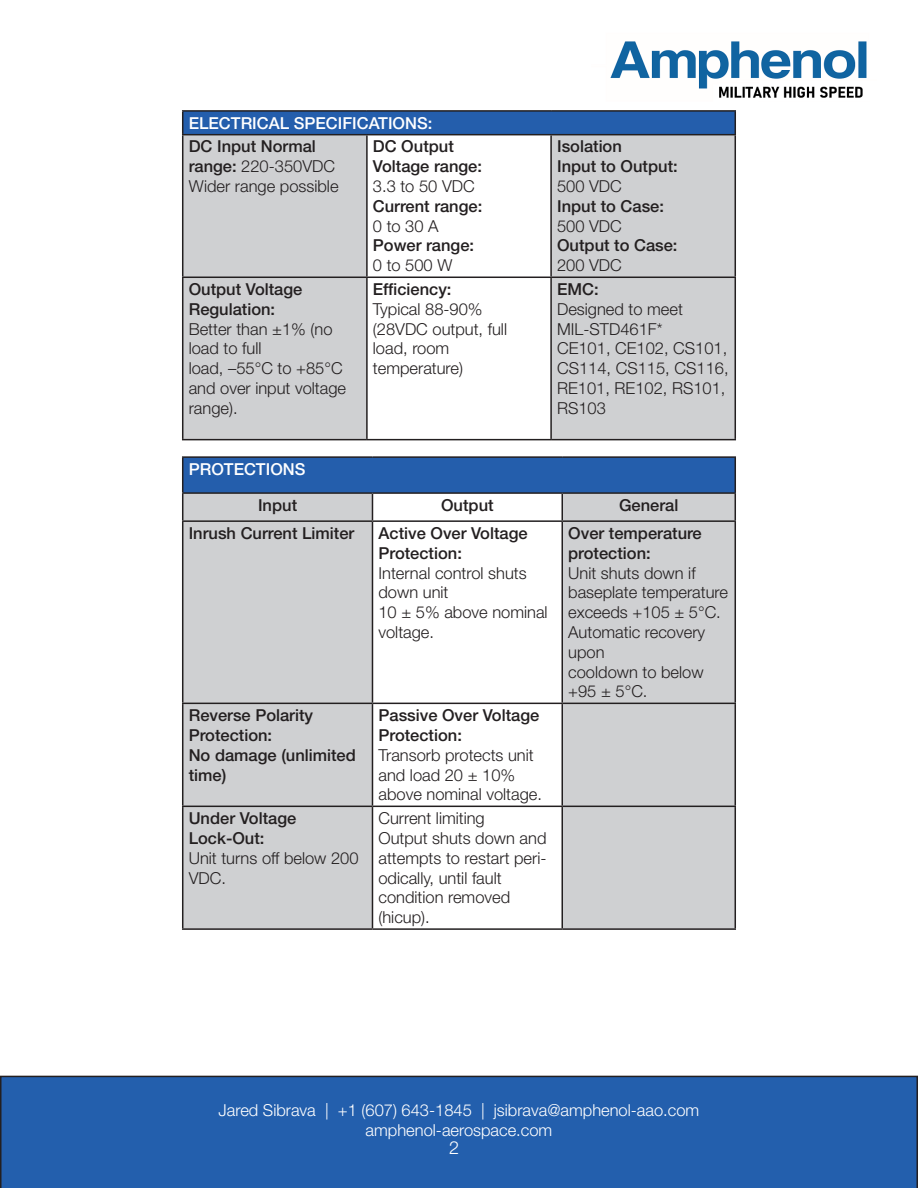
<style>
.page{position:relative;width:918px;height:1188px;background:#fff}
.page>*{position:absolute;margin:0;border:0;box-sizing:border-box;transform-origin:0 0}
.t1{font:300 18px "Helvetica Neue LT Std";color:#fff}
.t2{font:300 16.5px/19.8px "Helvetica Neue LT Std";color:#231f20}
.t3{font:500 16.5px/19.8px "Helvetica Neue LT Std";color:#231f20}
.t4{font:300 16.5px/19.8px "Helvetica Neue LT Std";color:#fff;text-align:center}
.t5{font:500 16.5px "Helvetica Neue LT Std";color:#fff}
.s1{font-weight:300}
</style>
<div class="page">
<img style="left:610px;top:41px;width:257px;height:57px">
<div style="left:0;top:1076px;width:918px;height:112px;background:#235fad"></div>
<div style="left:183px;top:111px;width:552px;height:24px;background:#245eac"></div>
<svg style="left:183px;top:135px;width:552px;height:304px;fill:#cfd0d2"></svg>
<hr style="left:182px;top:110px;width:185px;height:2px;background:#231f20">
<svg style="left:182px;top:112px;width:1px;height:22px"></svg>
<hr style="left:367px;top:110px;width:184px;height:2px;background:#231f20">
<hr style="left:551px;top:110px;width:185px;height:2px;background:#231f20">
<svg style="left:735px;top:112px;width:1px;height:22px"></svg>
<hr style="left:182px;top:134px;width:185px;height:1px;background:#231f20">
<hr style="left:182px;top:135px;width:1px;height:142px;background:#231f20">
<hr style="left:367px;top:134px;width:184px;height:1px;background:#231f20">
<hr style="left:366px;top:135px;width:2px;height:142px;background:#231f20">
<hr style="left:551px;top:134px;width:185px;height:1px;background:#231f20">
<hr style="left:550px;top:135px;width:2px;height:142px;background:#231f20">
<hr style="left:735px;top:135px;width:1px;height:142px;background:#231f20">
<hr style="left:182px;top:277px;width:185px;height:1px;background:#231f20">
<hr style="left:182px;top:278px;width:1px;height:161px;background:#231f20">
<hr style="left:367px;top:277px;width:184px;height:1px;background:#231f20">
<hr style="left:366px;top:278px;width:2px;height:161px;background:#231f20">
<hr style="left:551px;top:277px;width:185px;height:1px;background:#231f20">
<hr style="left:550px;top:278px;width:2px;height:161px;background:#231f20">
<hr style="left:735px;top:278px;width:1px;height:161px;background:#231f20">
<hr style="left:182px;top:439px;width:185px;height:1px;background:#231f20">
<hr style="left:367px;top:439px;width:184px;height:1px;background:#231f20">
<hr style="left:551px;top:439px;width:185px;height:1px;background:#231f20">
<div style="left:183px;top:457px;width:552px;height:36px;background:#245eac"></div>
<svg style="left:183px;top:494px;width:552px;height:434px;fill:#cfd0d2"></svg>
<hr style="left:182px;top:456px;width:190px;height:2px;background:#231f20">
<hr style="left:182px;top:458px;width:1px;height:34px;background:#231f20">
<hr style="left:372px;top:456px;width:190px;height:2px;background:#231f20">
<hr style="left:562px;top:456px;width:174px;height:2px;background:#231f20">
<hr style="left:735px;top:458px;width:1px;height:34px;background:#231f20">
<hr style="left:182px;top:492px;width:190px;height:2px;background:#231f20">
<svg style="left:182px;top:494px;width:1px;height:26px"></svg>
<hr style="left:372px;top:492px;width:190px;height:2px;background:#231f20">
<svg style="left:372px;top:494px;width:1px;height:26px"></svg>
<hr style="left:562px;top:492px;width:174px;height:2px;background:#231f20">
<hr style="left:561px;top:494px;width:2px;height:26px;background:#231f20">
<svg style="left:735px;top:494px;width:1px;height:26px"></svg>
<hr style="left:182px;top:520px;width:190px;height:2px;background:#231f20">
<hr style="left:182px;top:522px;width:1px;height:181px;background:#231f20">
<hr style="left:372px;top:520px;width:190px;height:2px;background:#231f20">
<hr style="left:372px;top:522px;width:1px;height:181px;background:#231f20">
<hr style="left:562px;top:520px;width:174px;height:2px;background:#231f20">
<hr style="left:561px;top:522px;width:2px;height:181px;background:#231f20">
<hr style="left:735px;top:522px;width:1px;height:181px;background:#231f20">
<hr style="left:182px;top:703px;width:190px;height:1px;background:#231f20">
<hr style="left:182px;top:704px;width:1px;height:102px;background:#231f20">
<hr style="left:372px;top:703px;width:190px;height:1px;background:#231f20">
<hr style="left:372px;top:704px;width:1px;height:102px;background:#231f20">
<hr style="left:562px;top:703px;width:174px;height:1px;background:#231f20">
<hr style="left:561px;top:704px;width:2px;height:102px;background:#231f20">
<hr style="left:735px;top:704px;width:1px;height:102px;background:#231f20">
<hr style="left:182px;top:806px;width:190px;height:1px;background:#231f20">
<hr style="left:182px;top:807px;width:1px;height:121px;background:#231f20">
<hr style="left:372px;top:806px;width:190px;height:1px;background:#231f20">
<hr style="left:372px;top:807px;width:1px;height:121px;background:#231f20">
<hr style="left:562px;top:806px;width:174px;height:1px;background:#231f20">
<hr style="left:561px;top:807px;width:2px;height:121px;background:#231f20">
<hr style="left:735px;top:807px;width:1px;height:121px;background:#231f20">
<hr style="left:182px;top:928px;width:190px;height:2px;background:#231f20">
<hr style="left:372px;top:928px;width:190px;height:2px;background:#231f20">
<hr style="left:562px;top:928px;width:174px;height:2px;background:#231f20">
<p class="t5" style="left:189px;top:113px;width:245px">ELECTRICAL SPECIFICATIONS:</p>
<p class="t3" style="left:189px;top:137px;width:148px">DC Input Normal range: <span class="s1">220-350VDC</span></p>
<p class="t2" style="left:189px;top:176px;width:151px">Wider range possible</p>
<p class="t3" style="left:373px;top:137px;width:82px">DC Output</p>
<p class="t3" style="left:373px;top:156px;width:111px">Voltage range:</p>
<p class="t2" style="left:373px;top:176px;width:103px">3.3 to 50 VDC</p>
<p class="t3" style="left:373px;top:196px;width:111px">Current range:</p>
<p class="t2" style="left:373px;top:216px;width:67px">0 to 30 A</p>
<p class="t3" style="left:373px;top:236px;width:103px">Power range:</p>
<p class="t2" style="left:373px;top:255px;width:81px">0 to 500 W</p>
<p class="t3" style="left:189px;top:279px;width:115px">Output Voltage</p>
<p class="t3" style="left:189px;top:299px;width:88px">Regulation:</p>
<p class="t2" style="left:189px;top:319px;width:145px">Better than ±1% (no load to full</p>
<p class="t2" style="left:189px;top:358px;width:159px">load, –55°C to +85°C and over input voltage range).</p>
<p class="t3" style="left:373px;top:279px;width:80px">Efficiency:</p>
<p class="t2" style="left:373px;top:299px;width:111px">Typical 88-90%</p>
<p class="t2" style="left:373px;top:319px;width:136px">(28VDC output, full load, room</p>
<p class="t2" style="left:373px;top:358px;width:92px">temperature)</p>
<p class="t3" style="left:557px;top:137px;width:66px">Isolation</p>
<p class="t3" style="left:557px;top:156px;width:122px">Input to Output:</p>
<p class="t2" style="left:557px;top:176px;width:66px">500 VDC</p>
<p class="t3" style="left:557px;top:196px;width:108px">Input to Case:</p>
<p class="t2" style="left:557px;top:216px;width:66px">500 VDC</p>
<p class="t3" style="left:557px;top:236px;width:122px">Output to Case:</p>
<p class="t2" style="left:557px;top:255px;width:66px">200 VDC</p>
<p class="t3" style="left:557px;top:279px;width:43px">EMC:</p>
<p class="t2" style="left:557px;top:299px;width:127px">Designed to meet</p>
<p class="t2" style="left:557px;top:319px;width:107px">MIL-STD461F*</p>
<p class="t2" style="left:557px;top:338px;width:173px">CE101, CE102, CS101,<br>CS114, CS115, CS116,<br>RE101, RE102, RS101,<br>RS103</p>
<p class="t5" style="left:189px;top:459px;width:118px">PROTECTIONS</p>
<p class="t3" style="left:258px;top:495px;width:41px">Input</p>
<p class="t3" style="left:441px;top:495px;width:54px">Output</p>
<p class="t3" style="left:619px;top:495px;width:61px">General</p>
<p class="t3" style="left:189px;top:523px;width:167px">Inrush Current Limiter</p>
<p class="t3" style="left:378px;top:523px;width:151px">Active Over Voltage<br>Protection:</p>
<p class="t2" style="left:378px;top:562px;width:150px">Internal control shuts down unit</p>
<p class="t2" style="left:378px;top:602px;width:171px">10 ± 5% above nominal voltage.</p>
<p class="t3" style="left:568px;top:523px;width:135px">Over temperature</p>
<p class="t3" style="left:568px;top:543px;width:84px">protection:</p>
<p class="t2" style="left:568px;top:562px;width:161px">Unit shuts down if baseplate temperature exceeds +105 ± 5°C.</p>
<p class="t2" style="left:568px;top:622px;width:138px">Automatic recovery upon</p>
<p class="t2" style="left:568px;top:661px;width:137px">cooldown to below +95 ± 5°C.</p>
<p class="t3" style="left:189px;top:705px;width:126px">Reverse Polarity</p>
<p class="t3" style="left:189px;top:725px;width:85px">Protection:</p>
<p class="t3" style="left:189px;top:745px;width:169px">No damage (unlimited time)</p>
<p class="t3" style="left:189px;top:808px;width:109px">Under Voltage</p>
<p class="t3" style="left:189px;top:828px;width:77px">Lock-Out:</p>
<p class="t2" style="left:189px;top:848px;width:171px">Unit turns off below 200<br>VDC.</p>
<p class="t3" style="left:378px;top:705px;width:162px">Passive Over Voltage<br>Protection:</p>
<p class="t2" style="left:378px;top:745px;width:165px">Transorb protects unit and load 20 ± 10% above nominal voltage.</p>
<p class="t2" style="left:378px;top:808px;width:108px">Current limiting</p>
<p class="t2" style="left:378px;top:828px;width:170px;text-align:justify">Output shuts down and attempts to restart peri&shy;odically, until fault</p>
<p class="t2" style="left:378px;top:887px;width:133px">condition removed (hicup).</p>
<p class="t4" style="left:219px;top:1100px;width:482px">Jared Sibrava | +1 (607) 643-1845 | jsibrava@amphenol-aao.com amphenol-aerospace.com</p>
<p class="t1" style="left:449px;top:1136px;width:12px">2</p>
</div>
